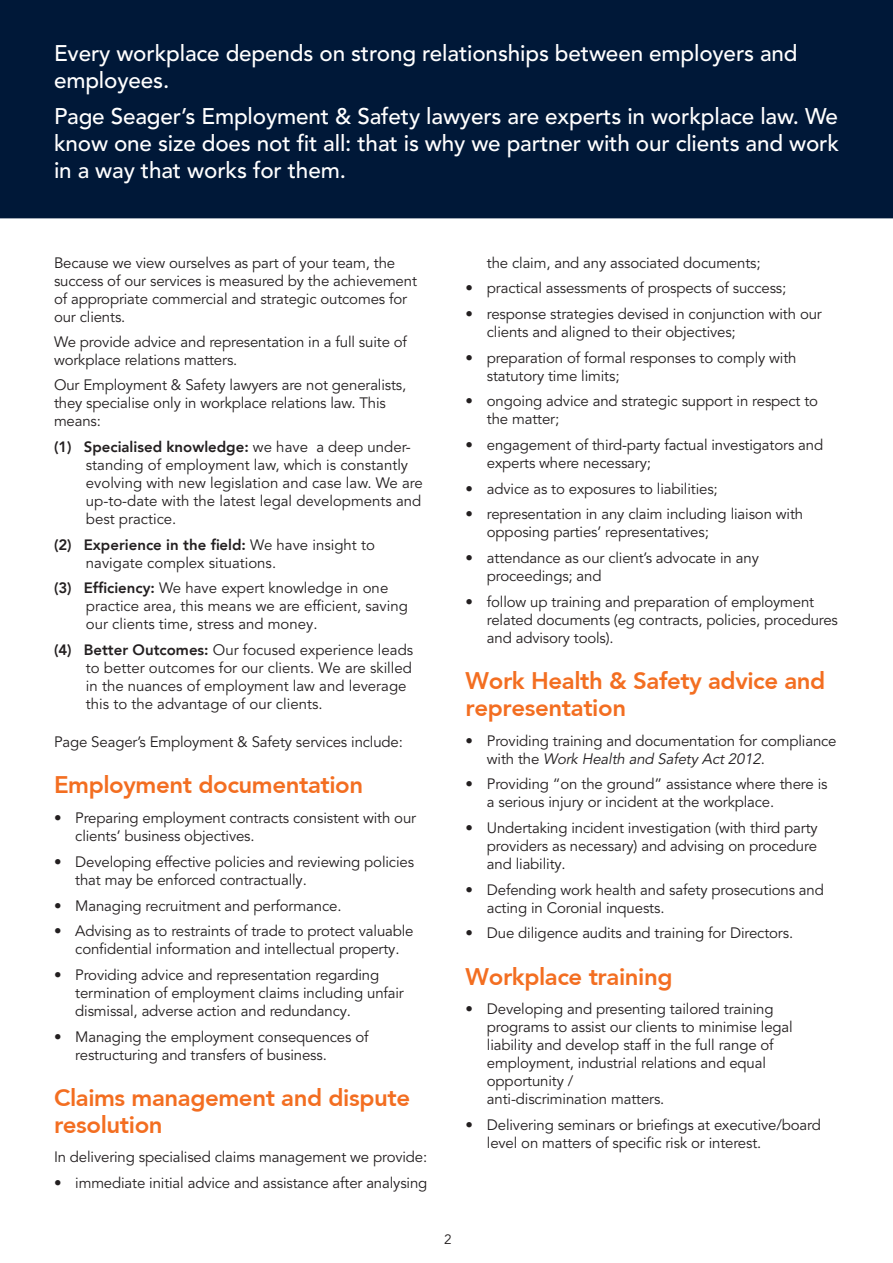
<style>
.page{position:relative;width:893px;height:1263px;background:#fff}
.page>*{position:absolute;margin:0;border:0;box-sizing:border-box;transform-origin:0 0}
.Orange_Header{font:800 24px/27px "Avenir";letter-spacing:-.015em;color:#f36e21}
.Intro_over_Navy{font:500 22.5px/27px "Avenir LT Std";letter-spacing:-.005em;color:#fff}
.t1{font:15px/18px "Avenir LT Pro";letter-spacing:-.01em;color:#231f20}
.t2{font:13.5px "Avenir LT Pro";color:#231f20}
.s1{font-family:"Avenir LT";font-weight:800}
.s2{font-style:italic}
</style>
<div class="page">
<div style="left:0;top:0;width:893px;height:218px;background:#001838"></div>
<p class="Intro_over_Navy" style="left:54px;top:41px;width:745px">Every workplace depends on strong relationships between employers and employees.</p>
<p class="Intro_over_Navy" style="left:54px;top:103px;width:787px;text-align:justify">Page Seager’s Employment &amp; Safety lawyers are experts in workplace law. We know one size does not fit all: that is why we partner with our clients and work in a way that works for them.</p>
<p class="t1" style="left:54px;top:254px;width:364px">Because we view ourselves as part of your team, the success of our services is measured by the achievement of appropriate commercial and strategic outcomes for our clients.</p>
<p class="t1" style="left:54px;top:333px;width:355px">We provide advice and representation in a full suite of workplace relations matters.</p>
<p class="t1" style="left:54px;top:376px;width:354px">Our Employment &amp; Safety lawyers are not generalists, they specialise only in workplace relations law. This means:</p>
<p class="t1" style="left:86px;top:438px;width:339px;text-indent:-32px"><span class="s1">(1) Specialised knowledge:</span> we have a deep under&shy;standing of employment law, which is constantly evolving with new legislation and case law. We are up-to-date with the latest legal developments and best practice.</p>
<p class="t1" style="left:86px;top:536px;width:291px;text-indent:-32px"><span class="s1">(2) Experience in the field:</span> We have insight to navigate complex situations.</p>
<p class="t1" style="left:86px;top:579px;width:324px;text-indent:-32px"><span class="s1">(3) Efficiency:</span> We have expert knowledge in one practice area, this means we are efficient, saving our clients time, stress and money.</p>
<p class="t1" style="left:86px;top:641px;width:329px;text-indent:-32px"><span class="s1">(4) Better Outcomes:</span> Our focused experience leads to better outcomes for our clients. We are skilled in the nuances of employment law and leverage this to the advantage of our clients.</p>
<p class="t1" style="left:54px;top:733px;width:350px">Page Seager’s Employment &amp; Safety services include:</p>
<p class="Orange_Header" style="left:54px;top:772px;width:311px">Employment documentation</p>
<p class="t1" style="left:75px;top:809px;width:342px;text-indent:-21px">• Preparing employment contracts consistent with our clients’ business objectives.</p>
<p class="t1" style="left:75px;top:853px;width:340px;text-indent:-21px">• Developing effective policies and reviewing policies that may be enforced contractually.</p>
<p class="t1" style="left:54px;top:897px;width:289px">• Managing recruitment and performance.</p>
<p class="t1" style="left:54px;top:922px;width:361px;text-align:center">• Advising as to restraints of trade to protect valuable confidential information and intellectual property.</p>
<p class="t1" style="left:75px;top:966px;width:330px;text-indent:-21px">• Providing advice and representation regarding termination of employment claims including unfair dismissal, adverse action and redundancy.</p>
<p class="t1" style="left:75px;top:1028px;width:295px;text-indent:-21px">• Managing the employment consequences of restructuring and transfers of business.</p>
<p class="Orange_Header" style="left:54px;top:1084px;width:358px">Claims management and dispute resolution</p>
<p class="t1" style="left:54px;top:1148px;width:375px">In delivering specialised claims management we provide:</p>
<p class="t1" style="left:54px;top:1174px;width:375px">• immediate initial advice and assistance after analysing</p>
<p class="t1" style="left:487px;top:254px;width:275px">the claim, and any associated documents;</p>
<p class="t1" style="left:466px;top:279px;width:322px">• practical assessments of prospects of success;</p>
<p class="t1" style="left:487px;top:305px;width:336px;text-indent:-21px">• response strategies devised in conjunction with our clients and aligned to their objectives;</p>
<p class="t1" style="left:487px;top:349px;width:311px;text-indent:-21px">• preparation of formal responses to comply with statutory time limits;</p>
<p class="t1" style="left:487px;top:392px;width:333px;text-indent:-21px">• ongoing advice and strategic support in respect to the matter;</p>
<p class="t1" style="left:487px;top:436px;width:338px;text-indent:-21px">• engagement of third-party factual investigators and experts where necessary;</p>
<p class="t1" style="left:466px;top:480px;width:254px">• advice as to exposures to liabilities;</p>
<p class="t1" style="left:487px;top:505px;width:318px;text-indent:-21px">• representation in any claim including liaison with opposing parties’ representatives;</p>
<p class="t1" style="left:487px;top:549px;width:273px;text-indent:-21px">• attendance as our client’s advocate in any proceedings; and</p>
<p class="t1" style="left:487px;top:593px;width:353px;text-indent:-21px">• follow up training and preparation of employment related documents (eg contracts, policies, procedures and advisory tools).</p>
<p class="Orange_Header" style="left:466px;top:667px;width:361px">Work Health &amp; Safety advice and representation</p>
<p class="t1" style="left:487px;top:732px;width:351px;text-indent:-21px">• Providing training and documentation for compliance w i t h t h e <span class="s2">Work Health and Safety Act 2012</span>.</p>
<p class="t1" style="left:487px;top:775px;width:342px;text-indent:-21px">• Providing “on the ground” assistance where there is a serious injury or incident at the workplace.</p>
<p class="t1" style="left:487px;top:819px;width:332px;text-align:justify;text-indent:-21px">• Undertaking incident investigation (with third party providers as necessary) and advising on procedure and liability.</p>
<p class="t1" style="left:487px;top:881px;width:339px;text-indent:-21px">• Defending work health and safety prosecutions and acting in Coronial inquests.</p>
<p class="t1" style="left:466px;top:924px;width:329px">• Due diligence audits and training for Directors.</p>
<p class="Orange_Header" style="left:466px;top:963px;width:208px">Workplace training</p>
<p class="t1" style="left:487px;top:1000px;width:307px;text-indent:-21px">• Developing and presenting tailored training programs to assist our clients to minimise legal liability and develop staff in the full range of employment, industrial relations and equal opportunity /<br>anti-discrimination matters.</p>
<p class="t1" style="left:487px;top:1116px;width:336px;text-indent:-21px">• Delivering seminars or briefings at executive/board level on matters of specific risk or interest.</p>
<p class="t2" style="left:444px;top:1231px;width:9px">2</p>
</div>
